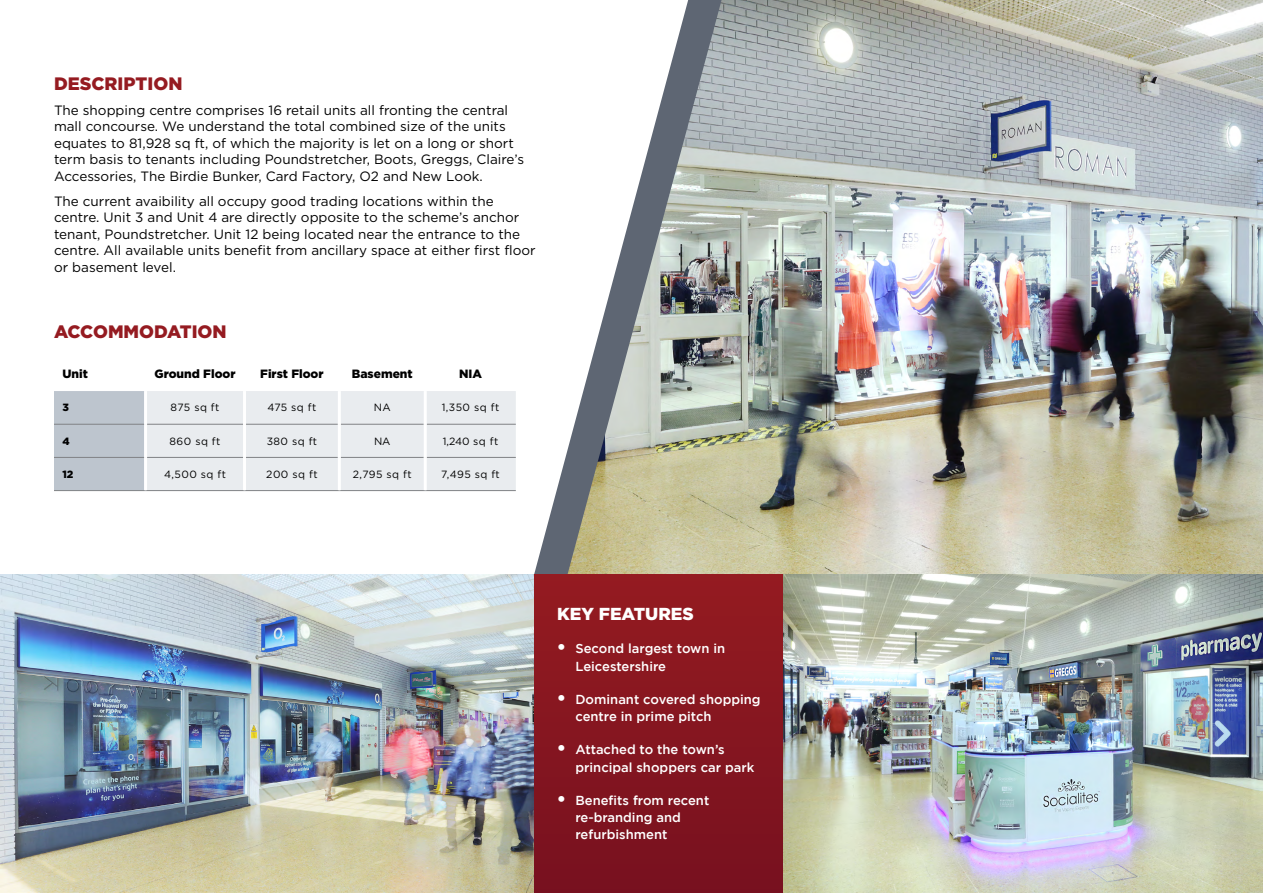
<style>
.page{position:relative;width:1263px;height:893px;background:#fff}
.page>*{position:absolute;margin:0;border:0;box-sizing:border-box;transform-origin:0 0}
.t1{font:900 18px "Gotham";color:#951b21}
.t2{font:900 17.4px "Gotham";color:#fff}
.t3{font:13.5px/16.5px "Gotham";color:#000}
.t4{font:500 13.05px/17.4px "Gotham";color:#fff}
.t5{font:900 12px "Gotham";color:#000}
.t6{font:10.5px "Gotham";letter-spacing:.04em;color:#000}
.t7{font:900 10.5px "Gotham";color:#000}
.s1{font-weight:900;font-size:17.4px}
</style>
<div class="page">
<img style="left:721px;top:0;width:542px;height:574px">
<svg style="left:54px;top:391px;width:395px;height:99px;background:#dee2e6"></svg>
<hr style="left:54px;top:424px;width:90px;height:1px;background:#808285">
<hr style="left:147px;top:424px;width:96px;height:1px;background:#808285">
<hr style="left:246px;top:424px;width:92px;height:1px;background:#808285">
<hr style="left:341px;top:424px;width:83px;height:1px;background:#808285">
<hr style="left:427px;top:424px;width:89px;height:1px;background:#808285">
<hr style="left:54px;top:457px;width:90px;height:1px;background:#808285">
<hr style="left:147px;top:457px;width:96px;height:1px;background:#808285">
<hr style="left:246px;top:457px;width:92px;height:1px;background:#808285">
<hr style="left:341px;top:457px;width:83px;height:1px;background:#808285">
<hr style="left:427px;top:457px;width:89px;height:1px;background:#808285">
<hr style="left:54px;top:490px;width:92px;height:1px;background:#808285">
<hr style="left:146px;top:490px;width:98px;height:1px;background:#808285">
<hr style="left:244px;top:490px;width:95px;height:1px;background:#808285">
<hr style="left:339px;top:490px;width:86px;height:1px;background:#808285">
<hr style="left:425px;top:490px;width:91px;height:1px;background:#808285">
<hr style="left:144px;top:391px;width:3px;height:33px;background:#fff">
<hr style="left:243px;top:391px;width:3px;height:33px;background:#fff">
<hr style="left:144px;top:424px;width:3px;height:33px;background:#fff">
<hr style="left:243px;top:424px;width:3px;height:33px;background:#fff">
<hr style="left:144px;top:457px;width:3px;height:33px;background:#fff">
<hr style="left:243px;top:457px;width:3px;height:33px;background:#fff">
<hr style="left:424px;top:391px;width:3px;height:33px;background:#fff">
<hr style="left:424px;top:424px;width:3px;height:33px;background:#fff">
<hr style="left:424px;top:457px;width:3px;height:33px;background:#fff">
<hr style="left:338px;top:391px;width:3px;height:33px;background:#fff">
<hr style="left:338px;top:424px;width:3px;height:33px;background:#fff">
<hr style="left:338px;top:457px;width:3px;height:33px;background:#fff">
<svg style="left:449px;top:0;width:272px;height:574px"></svg>
<img style="left:782px;top:574px;width:481px;height:319px">
<img style="left:0;top:574px;width:534px;height:319px">
<div style="left:534px;top:574px;width:248px;height:319px;background:linear-gradient(to bottom,#941b21,#77111f)"></div>
<h1 class="t1" style="left:54px;top:73px;width:130px">DESCRIPTION</h1>
<p class="t3" style="left:54px;top:101px;width:472px">The shopping centre comprises 16 retail units all fronting the central mall concourse. We understand the total combined size of the units equates to 81,928 sq ft, of which the majority is let on a long or short term basis to tenants including Poundstretcher, Boots, Greggs, Claire’s Accessories, The Birdie Bunker, Card Factory, O2 and New Look.</p>
<p class="t3" style="left:54px;top:192px;width:483px">The current avaibility all occupy good trading locations within the centre. Unit 3 and Unit 4 are directly opposite to the scheme’s anchor tenant, Poundstretcher. Unit 12 being located near the entrance to the centre. All available units benefit from ancillary space at either first floor or basement level.</p>
<h1 class="t1" style="left:54px;top:321px;width:174px">ACCOMMODATION</h1>
<p class="t5" style="left:63px;top:367px;width:27px">Unit</p>
<p class="t5" style="left:155px;top:367px;width:83px">Ground Floor</p>
<p class="t5" style="left:260px;top:367px;width:65px">First Floor</p>
<p class="t5" style="left:352px;top:367px;width:62px">Basement</p>
<p class="t5" style="left:459px;top:367px;width:24px">NIA</p>
<p class="t7" style="left:63px;top:402px;width:8px">3</p>
<p class="t6" style="left:171px;top:402px;width:50px">875 sq ft</p>
<p class="t6" style="left:267px;top:402px;width:51px">475 sq ft</p>
<p class="t6" style="left:374px;top:402px;width:19px">NA</p>
<p class="t6" style="left:442px;top:402px;width:59px">1,350 sq ft</p>
<p class="t7" style="left:63px;top:435px;width:9px">4</p>
<p class="t6" style="left:170px;top:435px;width:52px">860 sq ft</p>
<p class="t6" style="left:267px;top:435px;width:52px">380 sq ft</p>
<p class="t6" style="left:374px;top:435px;width:18px">NA</p>
<p class="t6" style="left:443px;top:435px;width:57px">1,240 sq ft</p>
<p class="t7" style="left:63px;top:468px;width:12px">12</p>
<p class="t6" style="left:164px;top:468px;width:63px">4,500 sq ft</p>
<p class="t6" style="left:266px;top:468px;width:53px">200 sq ft</p>
<p class="t6" style="left:353px;top:468px;width:60px">2,795 sq ft</p>
<p class="t6" style="left:441px;top:468px;width:60px">7,495 sq ft</p>
<p class="t2" style="left:557px;top:604px;width:138px">KEY FEATURES</p>
<p class="t4" style="left:575px;top:640px;width:151px;text-indent:-18px"><span class="s1">•</span> Second largest town in<br>Leicestershire</p>
<p class="t4" style="left:575px;top:690px;width:187px;text-indent:-18px"><span class="s1">•</span> Dominant covered shopping centre in prime pitch</p>
<p class="t4" style="left:575px;top:741px;width:180px;text-indent:-18px"><span class="s1">•</span> Attached to the town’s principal shoppers car park</p>
<p class="t4" style="left:575px;top:791px;width:135px;text-indent:-18px"><span class="s1">•</span> Benefits from recent re-branding and refurbishment</p>
</div>
